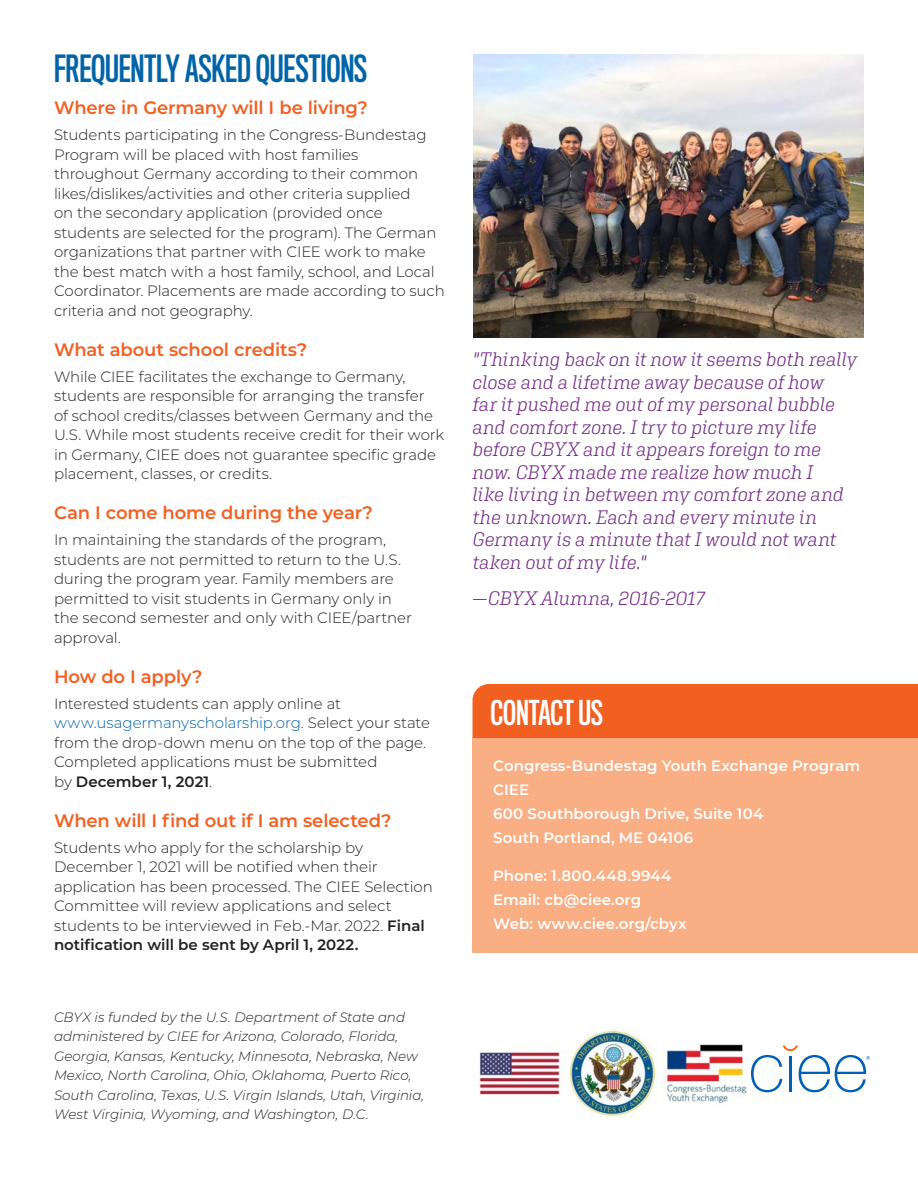
<style>
.page{position:relative;width:918px;height:1188px;background:#fff}
.page>*{position:absolute;margin:0;border:0;box-sizing:border-box;transform-origin:0 0}
.Body{font:34.5px "Titling Gothic FB Comp Standard";letter-spacing:-.005em;color:#0163a8}
.Body-2{font:31.5px "Titling Gothic FB Comp Standard";color:#fff}
.Body-3{font:italic 300 19.5px/22.5px "Aglet Slab";letter-spacing:-.01em;color:#722a83}
.Body-4{font:600 18px "Montserrat";letter-spacing:-.01em;color:#f26021}
.Body-5{font:300 15px/19.5px "Montserrat";letter-spacing:-.005em;color:#231f20}
.Body-6{font:600 15px/24px "Montserrat";color:#fff}
.Body-7{font:italic 300 13.5px/19.5px "Montserrat";letter-spacing:-.005em;color:#231f20}
.s1{color:#0163a8}
.s2{font-weight:600}
</style>
<div class="page">
<div style="left:472px;top:737px;width:446px;height:216px;background:#f9ae84"></div>
<div style="left:473px;top:684px;width:445px;height:54px;background:#f26021"></div>
<img style="left:473px;top:54px;width:391px;height:283px">
<img style="left:472px;top:1029px;width:277px;height:89px">
<svg style="left:751px;top:1045px;width:119px;height:47px"></svg>
<p class="Body" style="left:54px;top:48px;width:315px">FREQUENTLY ASKED QUESTIONS</p>
<p class="Body-4" style="left:54px;top:95px;width:315px">Where in Germany will I be living?</p>
<p class="Body-5" style="left:54px;top:125px;width:392px">Students participating in the Congress-Bundestag Program will be placed with host families throughout Germany according to their common likes/dislikes/activities and other criteria supplied<br>on the secondary application (provided once students are selected for the program). The German organizations that partner with CIEE work to make the best match with a host family, school, and Local Coordinator. Placements are made according to such criteria and not geography.</p>
<p class="Body-4" style="left:54px;top:336px;width:255px">What about school credits?</p>
<p class="Body-5" style="left:54px;top:366px;width:392px">While CIEE facilitates the exchange to Germany, students are responsible for arranging the transfer<br>of school credits/classes between Germany and the U.S. While most students receive credit for their work in Germany, CIEE does not guarantee specific grade placement, classes, or credits.</p>
<p class="Body-4" style="left:54px;top:500px;width:320px">Can I come home during the year?</p>
<p class="Body-5" style="left:54px;top:530px;width:359px">In maintaining the standards of the program, students are not permitted to return to the U.S. during the program year. Family members are permitted to visit students in Germany only in the second semester and only with CIEE/partner approval.</p>
<p class="Body-4" style="left:54px;top:663px;width:150px">How do I apply?</p>
<p class="Body-5" style="left:54px;top:693px;width:378px">Interested students can apply online at <span class="s1">www.usagermanyscholarship.org.</span> Select your state from the drop-down menu on the top of the page.<br>Completed applications must be submitted<br>by <span class="s2">December 1, 2021</span>.</p>
<p class="Body-4" style="left:54px;top:807px;width:339px">When will I find out if I am selected?</p>
<p class="Body-5" style="left:54px;top:837px;width:380px">Students who apply for the scholarship by December 1, 2021 will be notified when their application has been processed. The CIEE Selection Committee will review applications and select students to be interviewed in Feb.-Mar. 2022. <span class="s2">Final notification will be sent by April 1, 2022.</span></p>
<p class="Body-7" style="left:54px;top:1007px;width:372px">CBYX is funded by the U.S. Department of State and administered by CIEE for Arizona, Colorado, Florida, Georgia, Kansas, Kentucky, Minnesota, Nebraska, New Mexico, North Carolina, Ohio, Oklahoma, Puerto Rico, South Carolina, Texas, U.S. Virgin Islands, Utah, Virginia, West Virginia, Wyoming, and Washington, D.C.</p>
<p class="Body-3" style="left:472px;top:348px;width:386px">"Thinking back on it now it seems both really close and a lifetime away because of how<br>far it pushed me out of my personal bubble and comfort zone. I try to picture my life before CBYX and it appears foreign to me now. CBYX made me realize how much I<br>like living in between my comfort zone and the unknown. Each and every minute in Germany is a minute that I would not want taken out of my life."</p>
<p class="Body-3" style="left:472px;top:586px;width:234px">—CBYX Alumna, 2016-2017</p>
<p class="Body-2" style="left:491px;top:694px;width:114px">CONTACT US</p>
<p class="Body-6" style="left:493px;top:753px;width:369px">Congress-Bundestag Youth Exchange Program<br>CIEE<br>600 Southborough Drive, Suite 104<br>South Portland, ME 04106</p>
<p class="Body-6" style="left:493px;top:863px;width:195px">Phone: 1.800.448.9944<br>Email: cb@ciee.org<br>Web: www.ciee.org/cbyx</p>
</div>
